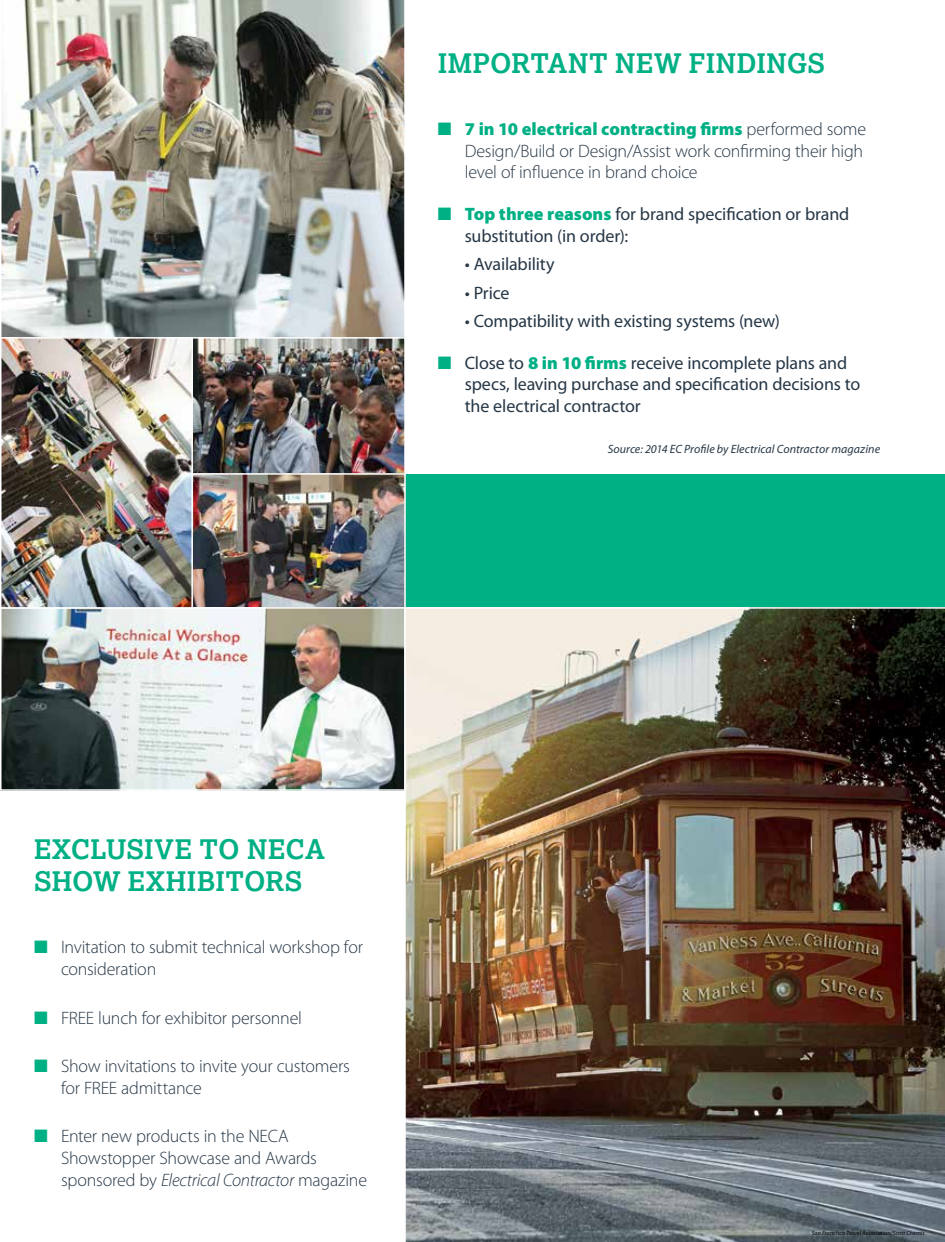
<style>
.page{position:relative;width:945px;height:1242px;background:#fff}
.page>*{position:absolute;margin:0;border:0;box-sizing:border-box;transform-origin:0 0}
.t1{font:700 27px/32.4px "Lexia";letter-spacing:.01em;color:#00b085}
.t2{font:300 18px/21.6px "Myriad Pro";letter-spacing:-.01em;color:#263746}
.t3{font:18px/21.6px "Myriad Pro";letter-spacing:-.01em;color:#263746}
.t4{font:italic 12px "Myriad Pro";letter-spacing:.005em;color:#263746}
.t5{font:italic 6px "Myriad Pro";letter-spacing:.01em;color:#000}
.s1{color:#00b085}
.s2{font-weight:900;color:#00b085}
.s3{font-style:italic}
</style>
<div class="page">
<div style="left:397px;top:475px;width:548px;height:132px;background:#00b085"></div>
<img style="left:1px;top:0;width:404px;height:337px">
<img style="left:194px;top:340px;width:209px;height:267px">
<div style="left:191px;top:337px;width:215px;height:138px;border:2px solid #fff"></div>
<div style="left:191px;top:473px;width:215px;height:138px;border:2px solid #fff"></div>
<img style="left:3px;top:610px;width:400px;height:178px">
<div style="left:0;top:607px;width:406px;height:184px;border:2px solid #fff"></div>
<img style="left:404px;top:607px;width:541px;height:635px">
<img style="left:3px;top:340px;width:187px;height:266px">
<div style="left:0;top:337px;width:193px;height:272px;border:2px solid #fff"></div>
<h1 class="t1" style="left:438px;top:47px;width:389px">IMPORTANT NEW FINDINGS</h1>
<p class="t2" style="left:465px;top:118px;width:403px;text-indent:-27px"><span class="s1">■</span> <span class="s2">7 in 10 electrical contracting firms</span> performed some<br>Design/Build or Design/Assist work confirming their high level of influence in brand choice</p>
<p class="t3" style="left:465px;top:203px;width:386px;text-indent:-27px"><span class="s1">■</span> <span class="s2">Top three reasons</span> for brand specification or brand substitution (in order):</p>
<p class="t3" style="left:465px;top:253px;width:91px">• Availability</p>
<p class="t3" style="left:465px;top:282px;width:46px">• Price</p>
<p class="t3" style="left:465px;top:310px;width:317px">• Compatibility with existing systems (new)</p>
<p class="t3" style="left:465px;top:352px;width:397px;text-indent:-27px"><span class="s1">■</span> Close to <span class="s2">8 in 10 firms</span> receive incomplete plans and specs, leaving purchase and specification decisions to the electrical contractor</p>
<p class="t4" style="left:608px;top:442px;width:274px">Source: 2014 EC Profile by Electrical Contractor magazine</p>
<h1 class="t1" style="left:34px;top:832px;width:293px">EXCLUSIVE TO NECA<br>SHOW EXHIBITORS</h1>
<p class="t2" style="left:61px;top:936px;width:304px;text-indent:-27px"><span class="s1">■</span> Invitation to submit technical workshop for consideration</p>
<p class="t2" style="left:34px;top:1007px;width:270px"><span class="s1">■</span> FREE lunch for exhibitor personnel</p>
<p class="t2" style="left:61px;top:1055px;width:290px;text-indent:-27px"><span class="s1">■</span> Show invitations to invite your customers for FREE admittance</p>
<p class="t2" style="left:61px;top:1125px;width:308px;text-indent:-27px"><span class="s1">■</span> Enter new products in the NECA<br>Showstopper Showcase and Awards sponsored by <span class="s3">Electrical Contractor</span> magazine</p>
<p class="t5" style="left:812px;top:1229px;width:114px">San Francisco Travel Association/Scott Chemis</p>
</div>
